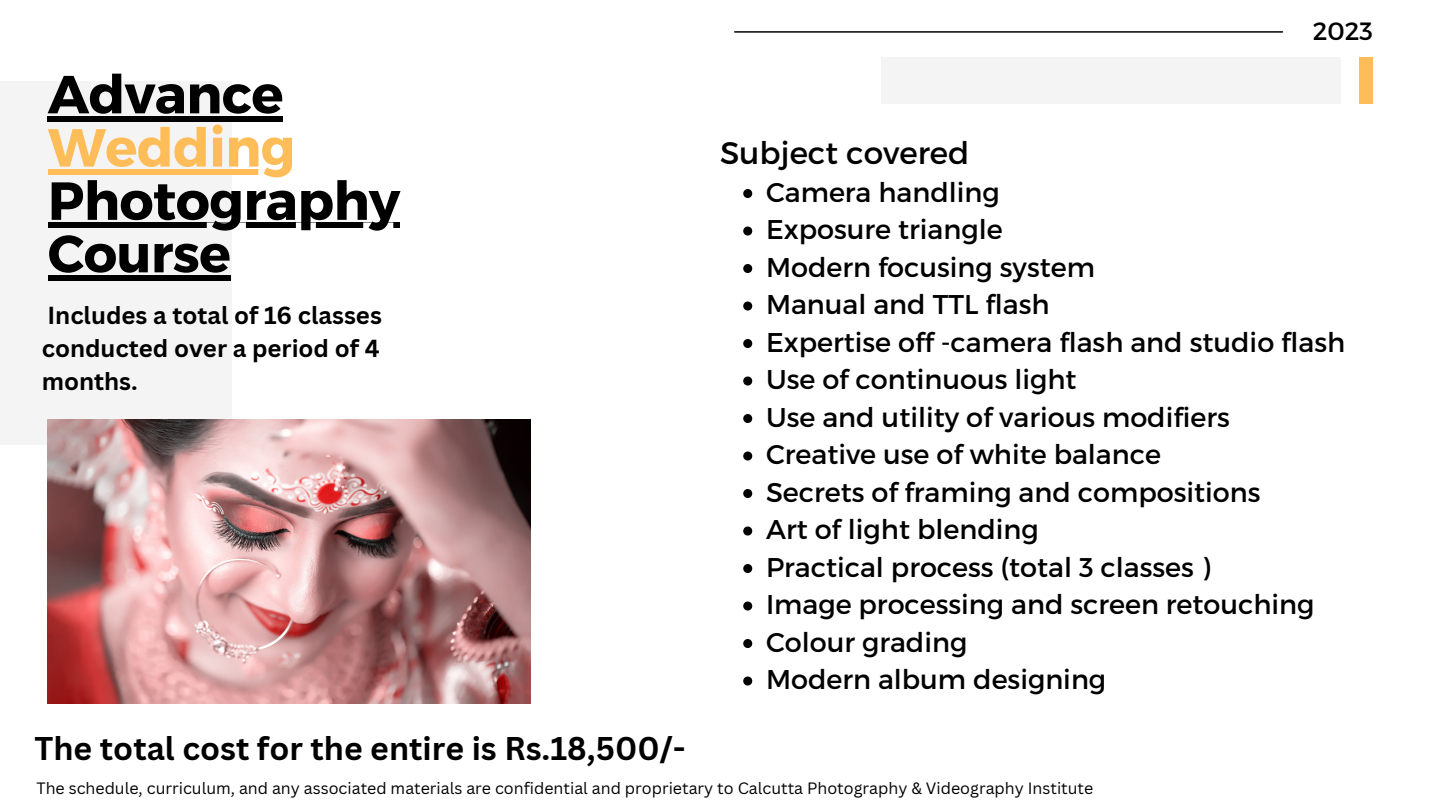
<style>
.page{position:relative;width:1440px;height:810px;background:#fff}
.page>*{position:absolute;margin:0;border:0;box-sizing:border-box;transform-origin:0 0}
.t1{font:700 53.5px/53.2px "Montserrat";letter-spacing:-.01em;color:#000}
.t2{font:700 52.5px "Montserrat";letter-spacing:-.01em;color:#000}
.t3{font:700 32px "Canva Sans";color:#000}
.t4{font:31.1px "Montserrat";color:#000}
.t5{font:27.1px "Montserrat";color:#000}
.t6{font:25px "Montserrat";color:#000}
.t7{font:700 24px/33px "Canva Sans";color:#000;text-align:justify}
.t8{font:16px "Canva Sans";color:#000}
.s1{color:#ffbd59}
</style>
<div class="page">
<div style="left:0;top:81px;width:231px;height:363px;background:#f4f4f4"></div>
<hr style="left:735px;top:31px;width:547px;height:2px;background:#000">
<div style="left:881px;top:58px;width:460px;height:46px;background:#f4f4f4"></div>
<div style="left:1359px;top:58px;width:14px;height:46px;background:#ffbd59"></div>
<img style="left:48px;top:419px;width:482px;height:284px">
<div style="left:48px;top:116px;width:235px;height:6px;background:#000"></div>
<div style="left:48px;top:170px;width:247px;height:5px;background:#ffbd59"></div>
<svg style="left:48px;top:223px;width:352px;height:5px;fill:#000"></svg>
<div style="left:48px;top:275px;width:182px;height:6px;background:#000"></div>
<svg style="left:743px;top:189px;width:9px;height:9px"></svg>
<svg style="left:743px;top:227px;width:9px;height:9px"></svg>
<svg style="left:743px;top:264px;width:9px;height:9px"></svg>
<svg style="left:743px;top:302px;width:9px;height:9px"></svg>
<svg style="left:743px;top:339px;width:9px;height:9px"></svg>
<svg style="left:743px;top:377px;width:9px;height:9px"></svg>
<svg style="left:743px;top:414px;width:9px;height:9px"></svg>
<svg style="left:743px;top:452px;width:9px;height:9px"></svg>
<svg style="left:743px;top:489px;width:9px;height:9px"></svg>
<svg style="left:743px;top:527px;width:9px;height:9px"></svg>
<svg style="left:743px;top:564px;width:9px;height:9px"></svg>
<svg style="left:743px;top:602px;width:9px;height:9px"></svg>
<svg style="left:743px;top:639px;width:9px;height:9px"></svg>
<svg style="left:743px;top:677px;width:9px;height:9px"></svg>
<p class="t1" style="left:48px;top:65px;width:354px">Advance<br><span class="s1">Wedding<br></span>Photography</p>
<p class="t2" style="left:48px;top:220px;width:184px">Course</p>
<p class="t7" style="left:42px;top:298px;width:342px">Includes a total of 16 classes conducted over a period of 4 months.</p>
<p class="t6" style="left:1313px;top:15px;width:62px">2023</p>
<p class="t4" style="left:720px;top:132px;width:251px">Subject covered</p>
<p class="t5" style="left:766px;top:175px;width:235px">Camera handling</p>
<p class="t5" style="left:766px;top:212px;width:238px">Exposure triangle</p>
<p class="t5" style="left:766px;top:250px;width:330px">Modern focusing system</p>
<p class="t5" style="left:766px;top:287px;width:285px">Manual and TTL flash</p>
<p class="t5" style="left:766px;top:325px;width:581px">Expertise off -camera flash and studio flash</p>
<p class="t5" style="left:766px;top:362px;width:312px">Use of continuous light</p>
<p class="t5" style="left:766px;top:400px;width:465px">Use and utility of various modifiers</p>
<p class="t5" style="left:766px;top:437px;width:396px">Creative use of white balance</p>
<p class="t5" style="left:766px;top:475px;width:496px">Secrets of framing and compositions</p>
<p class="t5" style="left:766px;top:512px;width:274px">Art of light blending</p>
<p class="t5" style="left:766px;top:550px;width:446px">Practical process (total 3 classes )</p>
<p class="t5" style="left:766px;top:587px;width:550px">Image processing and screen retouching</p>
<p class="t5" style="left:766px;top:625px;width:203px">Colour grading</p>
<p class="t5" style="left:766px;top:662px;width:342px">Modern album designing</p>
<p class="t3" style="left:35px;top:725px;width:652px">The total cost for the entire is Rs.18,500/-</p>
<p class="t8" style="left:36px;top:777px;width:1059px">The schedule, curriculum, and any associated materials are confidential and proprietary to Calcutta Photography &amp; Videography Institute</p>
</div>
